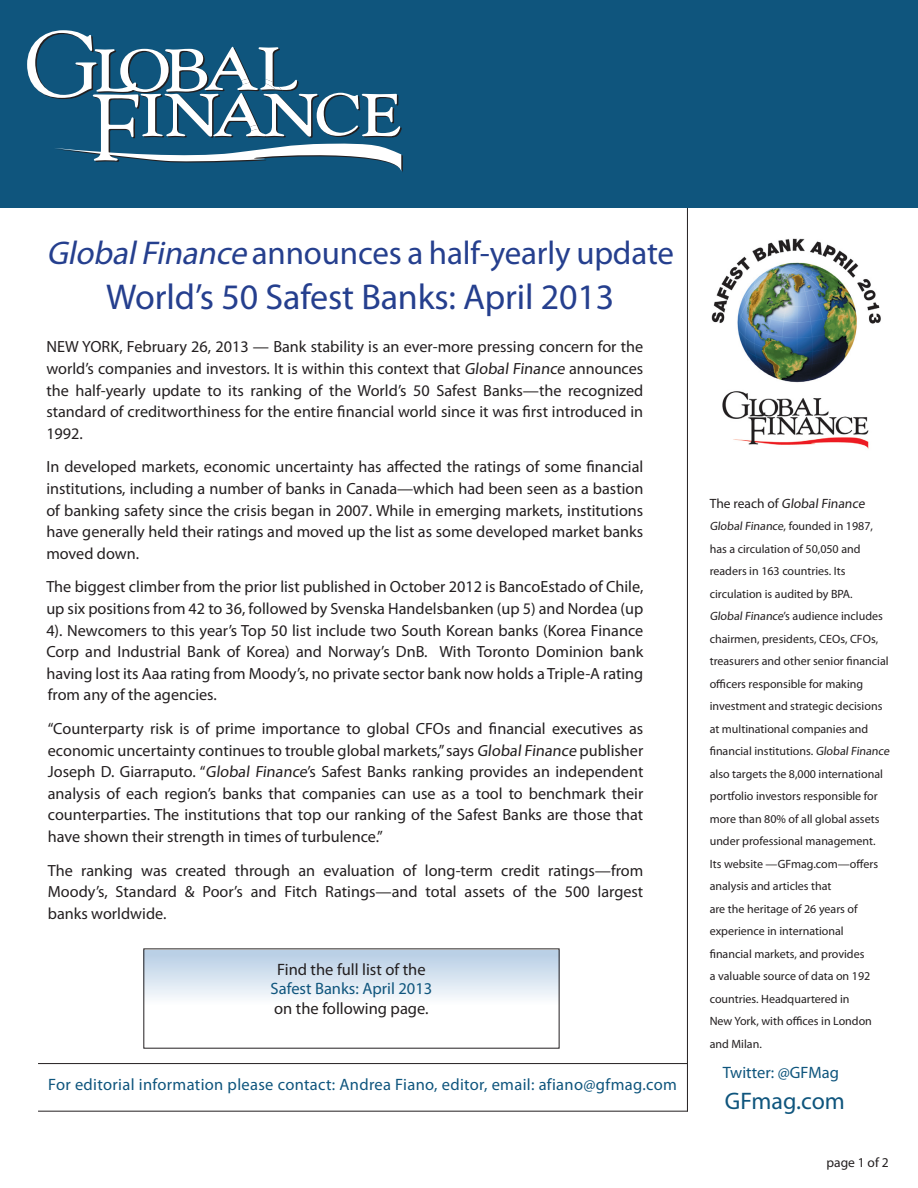
<style>
.page{position:relative;width:918px;height:1188px;background:#fff}
.page>*{position:absolute;margin:0;border:0;box-sizing:border-box;transform-origin:0 0}
.t1{font:36px "Myriad Pro";letter-spacing:-.005em;color:#253f8e}
.t2{font:33px "Myriad Pro";letter-spacing:-.005em;color:#253f8e}
.t3{font:24px "Myriad Pro";color:#0f557d}
.t4{font:16.5px/19.8px "Myriad Pro";letter-spacing:.015em;color:#0f557d}
.t5{font:16.5px "Myriad Pro";color:#231f20}
.t6{font:16.2px/21.6px "Myriad Pro";color:#231f20;text-align:justify}
.t7{font:13.5px "Myriad Pro";color:#231f20}
.t8{font:12px/22.5px "Myriad Pro";color:#231f20}
.s1{font-style:italic}
.s2{color:#231f20}
</style>
<div class="page">
<hr style="left:687px;top:208px;width:1px;height:904px;background:#231f20">
<hr style="left:38px;top:1111px;width:650px;height:1px;background:#231f20">
<hr style="left:38px;top:1063px;width:649px;height:1px;background:#231f20">
<div style="left:143px;top:950px;width:417px;height:56px;background:linear-gradient(to bottom,#b4cce4,#fcfdfe)"></div>
<img style="left:712px;top:239px;width:169px;height:210px">
<div style="left:0;top:0;width:918px;height:208px;background:#0f557d"></div>
<svg style="left:27px;top:30px;width:376px;height:142px"></svg>
<p class="t2" style="left:46px;top:232px;width:629px"><span class="s1">GlobalFinance</span> announces a half-yearly update</p>
<p class="t1" style="left:106px;top:274px;width:510px">World’s 50 Safest Banks: April 2013</p>
<p class="t6" style="left:46px;top:336px;width:599px">NEW YORK, February 26, 2013 — Bank stability is an ever-more pressing concern for the world’s companies and investors. It is within this context that Global Finance announces the half-yearly update to its ranking of the World’s 50 Safest Banks—the recognized standard of creditworthiness for the entire financial world since it was first introduced in 1992.</p>
<p class="t6" style="left:46px;top:456px;width:599px">In developed markets, economic uncertainty has affected the ratings of some financial institutions, including a number of banks in Canada—which had been seen as a bastion of banking safety since the crisis began in 2007. While in emerging markets, institutions have generally held their ratings and moved up the list as some developed market banks moved down.</p>
<p class="t6" style="left:46px;top:576px;width:599px">The biggest climber from the prior list published in October 2012 is BancoEstado of Chile, up six positions from 42 to 36, followed by Svenska Handelsbanken (up 5) and Nordea (up 4). Newcomers to this year’s Top 50 list include two South Korean banks (Korea Finance Corp and Industrial Bank of Korea) and Norway’s DnB. With Toronto Dominion bank having lost its Aaa rating from Moody’s, no private sector bank now holds a Triple-A rating from any of the agencies.</p>
<p class="t6" style="left:48px;top:717px;width:597px">“Counterparty risk is of prime importance to global CFOs and financial executives as economic uncertainty continues to trouble global markets,” says GlobalFinance publisher Joseph D. Giarraputo. “Global Finance’s Safest Banks ranking provides an independent analysis of each region’s banks that companies can use as a tool to benchmark their counterparties. The institutions that top our ranking of the Safest Banks are those that have shown their strength in times of turbulence.”</p>
<p class="t6" style="left:48px;top:859px;width:597px">The ranking was created through an evaluation of long-term credit ratings—from Moody’s, Standard &amp; Poor’s and Fitch Ratings—and total assets of the 500 largest banks worldwide.</p>
<p class="t5" style="left:277px;top:959px;width:150px">Find the full list of the</p>
<p class="t4" style="left:271px;top:979px;width:163px">Safest Banks: April 2013 <span class="s2">on the following page.</span></p>
<p class="t4" style="left:48px;top:1074px;width:630px">For editorial information please contact: Andrea Fiano, editor, email: afiano@gfmag.com</p>
<p class="t7" style="left:710px;top:495px;width:159px">The reach of Global Finance</p>
<p class="t8" style="left:710px;top:515px;width:183px">Global Finance, founded in 1987, has a circulation of 50,050 and readers in 163 countries. Its circulation is audited by BPA.<br>Global Finance’s audience includes chairmen, presidents, CEOs, CFOs, treasurers and other senior financial officers responsible for making investment and strategic decisions at multinational companies and financial institutions. Global Finance also targets the 8,000 international portfolio investors responsible for more than 80% of all global assets under professional management.<br>Its website —GFmag.com—offers analysis and articles that<br>are the heritage of 26 years of experience in international<br>financial markets, and provides<br>a valuable source of data on 192 countries. Headquartered in<br>New York, with offices in London and Milan.</p>
<p class="t4" style="left:723px;top:1062px;width:118px">Twitter: @GFMag</p>
<p class="t3" style="left:725px;top:1086px;width:121px">GFmag.com</p>
<p class="t7" style="left:826px;top:1154px;width:64px">page 1 of 2</p>
</div>
